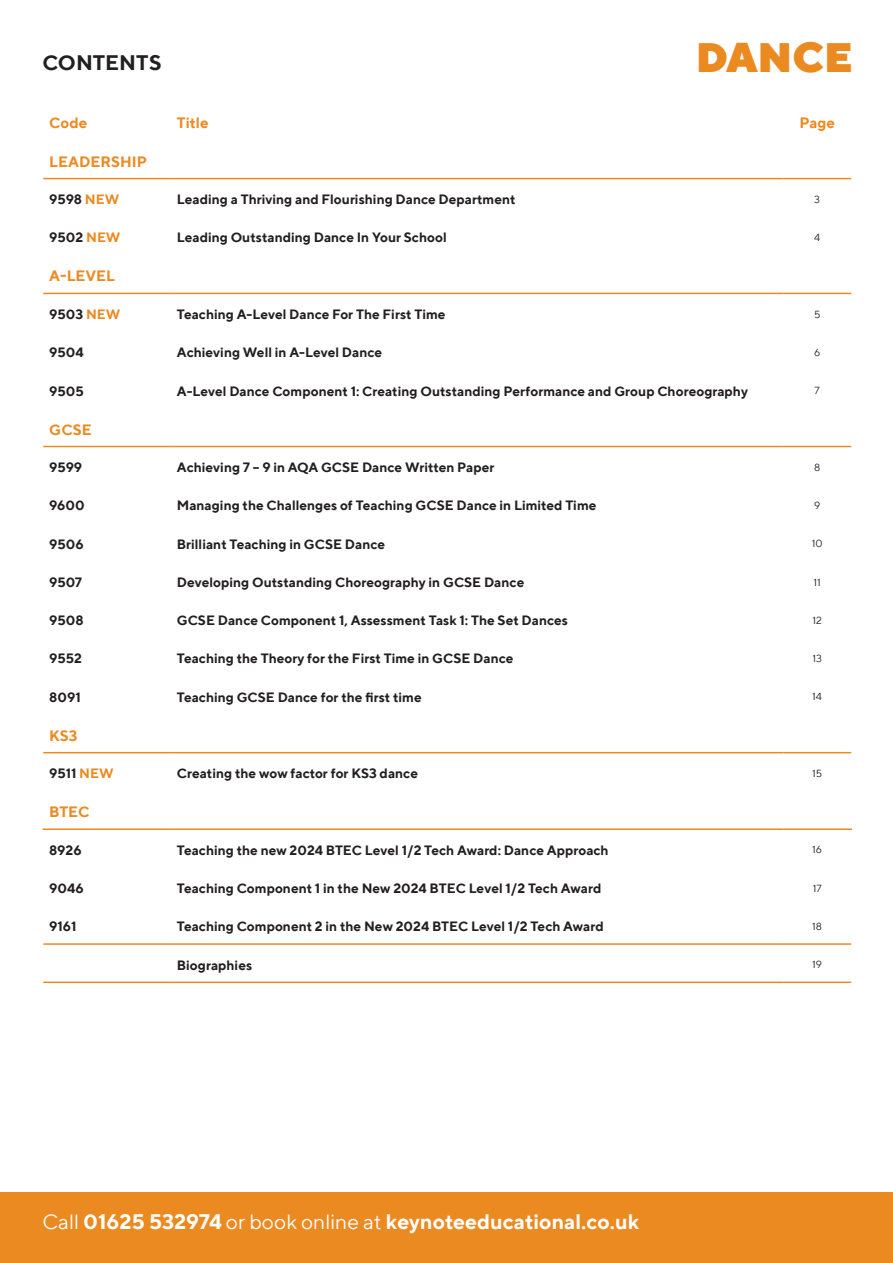
<style>
.page{position:relative;width:893px;height:1263px;background:#fff}
.page>*{position:absolute;margin:0;border:0;box-sizing:border-box;transform-origin:0 0}
.t1{font:900 42px "TT Norms";color:#ec8a22}
.t2{font:700 21px "TT Norms";color:#fff}
.t3{font:700 21px "TT Norms";color:#231f20}
.t4{font:700 15px "TT Norms";color:#ec8a22}
.t5{font:700 13.5px "TT Norms";color:#231f20}
.t6{font:10.5px "TT Norms";color:#231f20}
.s1{color:#ec8a22}
.s2{font-weight:400}
</style>
<div class="page">
<svg style="left:43px;top:177px;width:808px;height:577px"></svg>
<hr style="left:783px;top:943px;width:68px;height:2px;background:#ec8a22">
<hr style="left:43px;top:981px;width:128px;height:2px;background:#ec8a22">
<hr style="left:171px;top:981px;width:612px;height:2px;background:#ec8a22">
<hr style="left:783px;top:981px;width:68px;height:2px;background:#ec8a22">
<hr style="left:43px;top:293px;width:128px;height:1px;background:#ec8a22">
<hr style="left:171px;top:293px;width:612px;height:1px;background:#ec8a22">
<hr style="left:783px;top:293px;width:68px;height:1px;background:#ec8a22">
<hr style="left:43px;top:828px;width:128px;height:2px;background:#ec8a22">
<hr style="left:171px;top:828px;width:612px;height:2px;background:#ec8a22">
<hr style="left:43px;top:752px;width:128px;height:1px;background:#ec8a22">
<hr style="left:171px;top:752px;width:612px;height:1px;background:#ec8a22">
<hr style="left:783px;top:752px;width:68px;height:1px;background:#ec8a22">
<hr style="left:43px;top:943px;width:128px;height:2px;background:#ec8a22">
<hr style="left:171px;top:943px;width:612px;height:2px;background:#ec8a22">
<hr style="left:43px;top:178px;width:128px;height:1px;background:#ec8a22">
<hr style="left:171px;top:178px;width:612px;height:1px;background:#ec8a22">
<hr style="left:783px;top:178px;width:68px;height:1px;background:#ec8a22">
<hr style="left:43px;top:446px;width:128px;height:1px;background:#ec8a22">
<hr style="left:171px;top:446px;width:612px;height:1px;background:#ec8a22">
<hr style="left:783px;top:828px;width:69px;height:2px;background:#ec8a22">
<hr style="left:783px;top:446px;width:68px;height:1px;background:#ec8a22">
<div style="left:0;top:1193px;width:893px;height:70px;background:#ec8a22"></div>
<p class="t3" style="left:43px;top:50px;width:121px">CONTENTS</p>
<p class="t1" style="left:696px;top:30px;width:158px">DANCE</p>
<p class="t4" style="left:49px;top:114px;width:40px">Code</p>
<p class="t4" style="left:177px;top:114px;width:33px">Title</p>
<p class="t4" style="left:799px;top:114px;width:37px">Page</p>
<p class="t4" style="left:49px;top:152px;width:99px">LEADERSHIP</p>
<p class="t5" style="left:49px;top:191px;width:72px">9598 <span class="s1">NEW</span></p>
<p class="t5" style="left:177px;top:191px;width:340px">Leading a Thriving and Flourishing Dance Department</p>
<p class="t6" style="left:814px;top:193px;width:7px">3</p>
<p class="t5" style="left:49px;top:229px;width:73px">9502 <span class="s1">NEW</span></p>
<p class="t5" style="left:177px;top:229px;width:271px">Leading Outstanding Dance In Your School</p>
<p class="t6" style="left:814px;top:231px;width:8px">4</p>
<p class="t4" style="left:49px;top:267px;width:67px">A-LEVEL</p>
<p class="t5" style="left:49px;top:306px;width:73px">9503 <span class="s1">NEW</span></p>
<p class="t5" style="left:177px;top:306px;width:270px">Teaching A-Level Dance For The First Time</p>
<p class="t6" style="left:814px;top:307px;width:8px">5</p>
<p class="t5" style="left:49px;top:344px;width:36px">9504</p>
<p class="t5" style="left:177px;top:344px;width:207px">Achieving Well in A-Level Dance</p>
<p class="t6" style="left:814px;top:346px;width:8px">6</p>
<p class="t5" style="left:49px;top:382px;width:36px">9505</p>
<p class="t5" style="left:177px;top:382px;width:573px">A-Level Dance Component 1: Creating Outstanding Performance and Group Choreography</p>
<p class="t6" style="left:815px;top:384px;width:7px">7</p>
<p class="t4" style="left:49px;top:420px;width:44px">GCSE</p>
<p class="t5" style="left:49px;top:459px;width:35px">9599</p>
<p class="t5" style="left:177px;top:459px;width:319px">Achieving 7 – 9 in AQA GCSE Dance Written Paper</p>
<p class="t6" style="left:814px;top:460px;width:8px">8</p>
<p class="t5" style="left:49px;top:497px;width:37px">9600</p>
<p class="t5" style="left:177px;top:497px;width:421px">Managing the Challenges of Teaching GCSE Dance in Limited Time</p>
<p class="t6" style="left:814px;top:499px;width:8px">9</p>
<p class="t5" style="left:49px;top:535px;width:36px">9506</p>
<p class="t5" style="left:177px;top:535px;width:210px">Brilliant Teaching in GCSE Dance</p>
<p class="t6" style="left:812px;top:537px;width:12px">10</p>
<p class="t5" style="left:49px;top:574px;width:34px">9507</p>
<p class="t5" style="left:177px;top:574px;width:349px">Developing Outstanding Choreography in GCSE Dance</p>
<p class="t6" style="left:813px;top:575px;width:9px">11</p>
<p class="t5" style="left:49px;top:612px;width:36px">9508</p>
<p class="t5" style="left:177px;top:612px;width:393px">GCSE Dance Component 1, Assessment Task 1: The Set Dances</p>
<p class="t6" style="left:812px;top:614px;width:11px">12</p>
<p class="t5" style="left:49px;top:650px;width:34px">9552</p>
<p class="t5" style="left:177px;top:650px;width:338px">Teaching the Theory for the First Time in GCSE Dance</p>
<p class="t6" style="left:812px;top:652px;width:11px">13</p>
<p class="t5" style="left:49px;top:688px;width:33px">8091</p>
<p class="t5" style="left:177px;top:688px;width:246px">Teaching GCSE Dance for the first time</p>
<p class="t6" style="left:812px;top:690px;width:11px">14</p>
<p class="t4" style="left:49px;top:726px;width:30px">KS3</p>
<p class="t5" style="left:49px;top:765px;width:66px">9511 <span class="s1">NEW</span></p>
<p class="t5" style="left:177px;top:765px;width:243px">Creating the wow factor for KS3 dance</p>
<p class="t6" style="left:812px;top:767px;width:12px">15</p>
<p class="t4" style="left:49px;top:803px;width:42px">BTEC</p>
<p class="t5" style="left:49px;top:842px;width:34px">8926</p>
<p class="t5" style="left:177px;top:842px;width:433px">Teaching the new 2024 BTEC Level 1/2 Tech Award: Dance Approach</p>
<p class="t6" style="left:812px;top:843px;width:11px">16</p>
<p class="t5" style="left:49px;top:880px;width:36px">9046</p>
<p class="t5" style="left:177px;top:880px;width:426px">Teaching Component 1 in the New 2024 BTEC Level 1/2 Tech Award</p>
<p class="t6" style="left:813px;top:881px;width:10px">17</p>
<p class="t5" style="left:49px;top:918px;width:29px">9161</p>
<p class="t5" style="left:177px;top:918px;width:428px">Teaching Component 2 in the New 2024 BTEC Level 1/2 Tech Award</p>
<p class="t6" style="left:812px;top:920px;width:11px">18</p>
<p class="t5" style="left:177px;top:956px;width:77px">Biographies</p>
<p class="t6" style="left:812px;top:958px;width:11px">19</p>
<p class="t2" style="left:43px;top:1208px;width:598px"><span class="s2">Call</span> 01625 532974 <span class="s2">or book online at</span> keynoteeducational.co.uk</p>
<h2 class="t2" style="left:465px;top:1208px;width:69px">.org.uk</h2>
</div>
